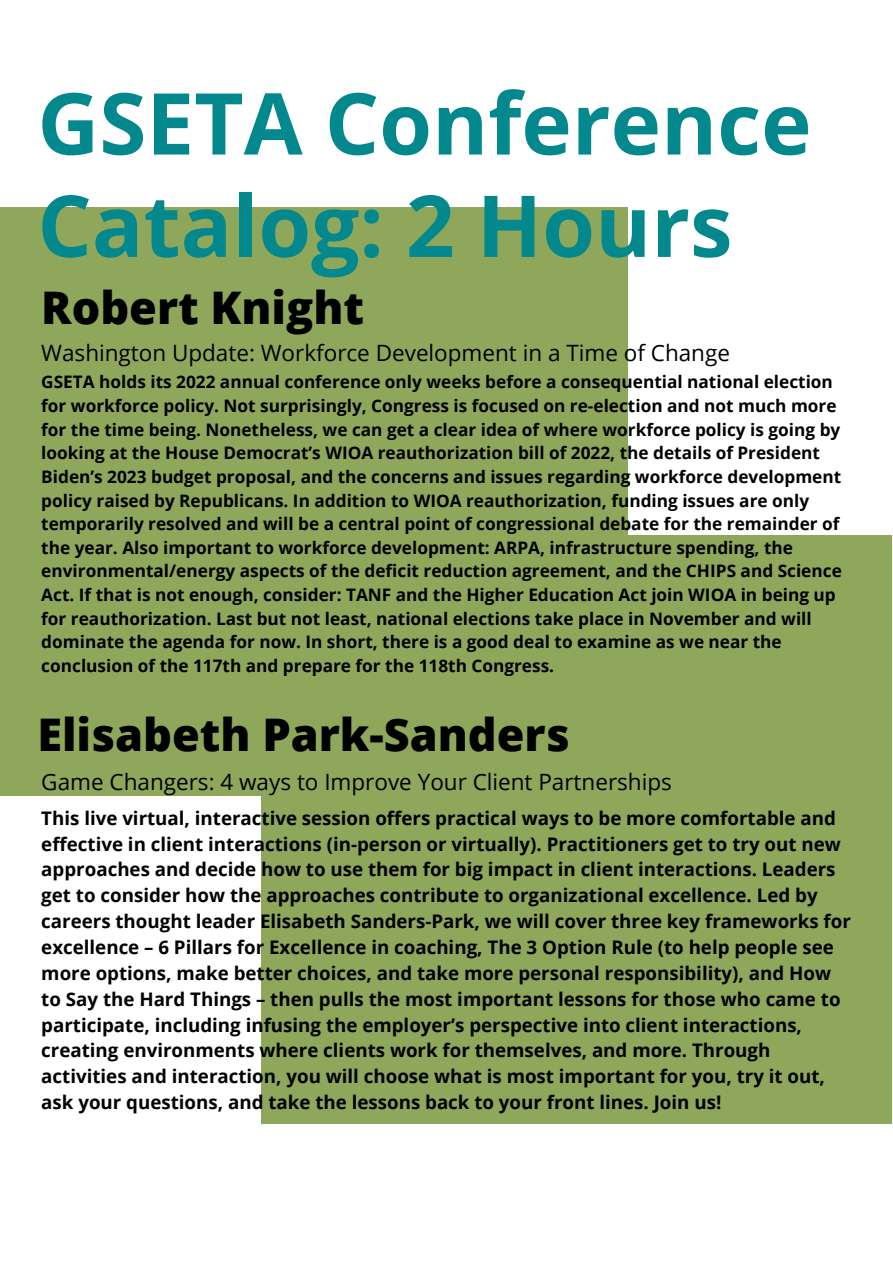
<style>
.page{position:relative;width:893px;height:1264px;background:#fff}
.page>*{position:absolute;margin:0;border:0;box-sizing:border-box;transform-origin:0 0}
.t1{font:700 85.5px/102.3px "Open Sans";color:#03888d}
.t2{font:800 45px "Open Sans";color:#000}
.t3{font:22.5px "Open Sans";color:#000}
.t4{font:700 18.75px/25.8px "Open Sans";color:#000}
.t5{font:700 17.25px/23.5px "Open Sans";color:#000}
</style>
<div class="page">
<div style="left:261px;top:535px;width:631px;height:588px;background:#8ea75b"></div>
<div style="left:0;top:207px;width:627px;height:588px;background:#8ea75b"></div>
<h1 class="t1" style="left:37px;top:70px;width:775px">GSETA Conference<br>Catalog: 2 Hours</h1>
<h2 class="t2" style="left:41px;top:276px;width:324px">Robert Knight</h2>
<h3 class="t3" style="left:41px;top:337px;width:690px">Washington Update: Workforce Development in a Time of Change</h3>
<p class="t5" style="left:41px;top:370px;width:802px">GSETA holds its 2022 annual conference only weeks before a consequential national election for workforce policy. Not surprisingly, Congress is focused on re-election and not much more for the time being. Nonetheless, we can get a clear idea of where workforce policy is going by looking at the House Democrat’s WIOA reauthorization bill of 2022, the details of President Biden’s 2023 budget proposal, and the concerns and issues regarding workforce development policy raised by Republicans. In addition to WIOA reauthorization, funding issues are only temporarily resolved and will be a central point of congressional debate for the remainder of the year. Also important to workforce development: ARPA, infrastructure spending, the environmental/energy aspects of the deficit reduction agreement, and the CHIPS and Science Act. If that is not enough, consider: TANF and the Higher Education Act join WIOA in being up for reauthorization. Last but not least, national elections take place in November and will dominate the agenda for now. In short, there is a good deal to examine as we near the conclusion of the 117th and prepare for the 118th Congress.</p>
<h2 class="t2" style="left:37px;top:702px;width:533px">Elisabeth Park-Sanders</h2>
<h3 class="t3" style="left:41px;top:766px;width:632px">Game Changers: 4 ways to Improve Your Client Partnerships</h3>
<p class="t4" style="left:41px;top:804px;width:811px">This live virtual, interactive session offers practical ways to be more comfortable and effective in client interactions (in-person or virtually). Practitioners get to try out new approaches and decide how to use them for big impact in client interactions. Leaders get to consider how the approaches contribute to organizational excellence. Led by careers thought leader Elisabeth Sanders-Park, we will cover three key frameworks for excellence – 6 Pillars for Excellence in coaching, The 3 Option Rule (to help people see more options, make better choices, and take more personal responsibility), and How to Say the Hard Things – then pulls the most important lessons for those who came to participate, including infusing the employer’s perspective into client interactions, creating environments where clients work for themselves, and more. Through activities and interaction, you will choose what is most important for you, try it out, ask your questions, and take the lessons back to your front lines. Join us!</p>
</div>
